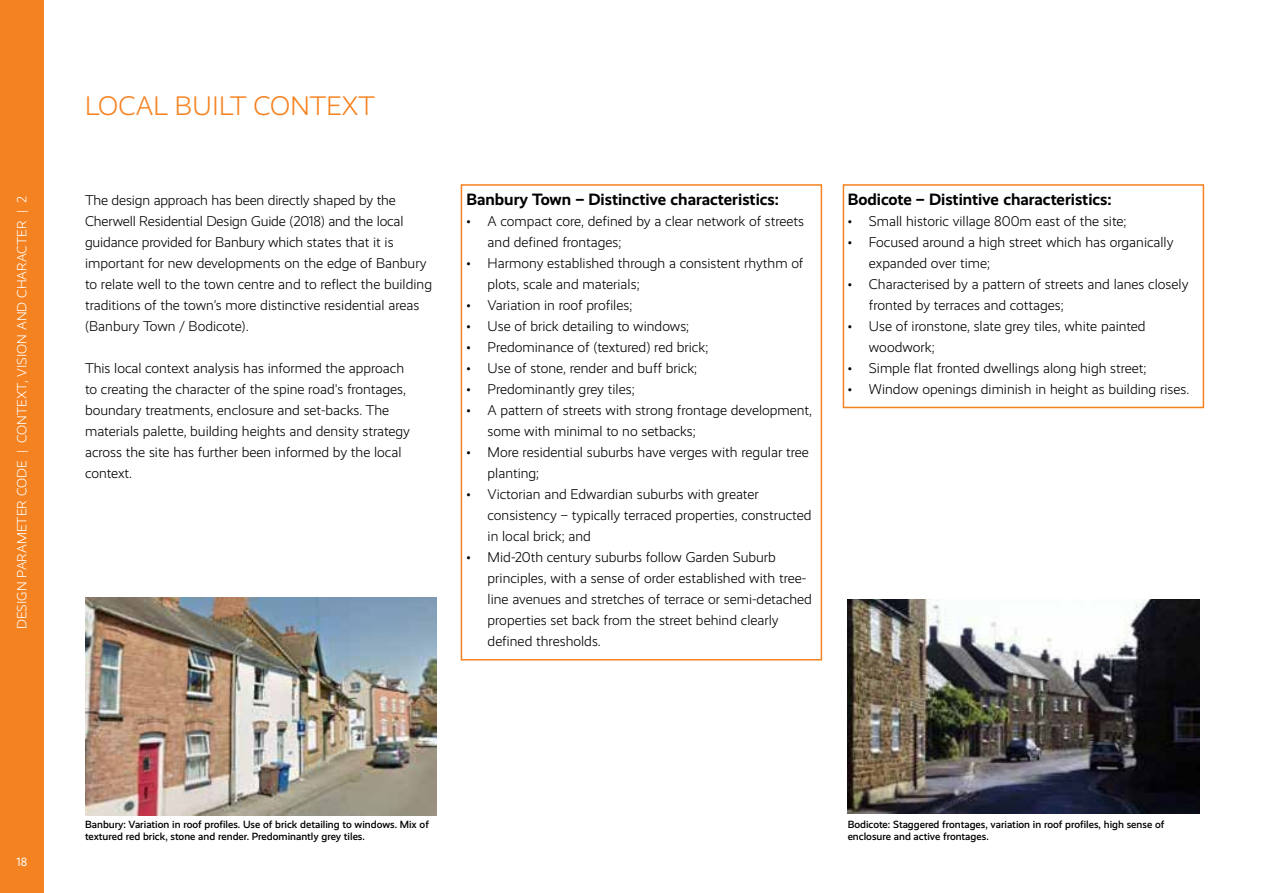
<style>
.page{position:relative;width:1263px;height:893px;background:#fff}
.page>*{position:absolute;margin:0;border:0;box-sizing:border-box;transform-origin:0 0}
.t1{font:300 27px "Realist";letter-spacing:.01em;color:#f58220}
.t2{font:700 16.5px "Realist";color:#000}
.t3{font:300 14.25px/21px "Realist";color:#000}
.t4{font:300 13.5px "Realist";letter-spacing:.01em;color:#fff}
.t5{font:12px "Realist";color:#fff}
.t6{font:500 10.5px/12.6px "Realist";color:#000}
</style>
<div class="page">
<img style="left:848px;top:599px;width:351px;height:214px">
<img style="left:85px;top:597px;width:352px;height:218px">
<div style="left:461px;top:184px;width:361px;height:476px;border:2px solid #f58220"></div>
<div style="left:843px;top:184px;width:361px;height:224px;border:2px solid #f58220"></div>
<div style="left:0;top:0;width:44px;height:893px;background:#f58220"></div>
<p class="t4" style="left:14px;top:629px;width:435px;rotate:-90deg">DESIGN PARAMETER CODE | CONTEXT, VISION AND CHARACTER | 2</p>
<h1 class="t1" style="left:85px;top:91px;width:291px">LOCAL BUILT CONTEXT</h1>
<p class="t3" style="left:85px;top:190px;width:349px">The design approach has been directly shaped by the Cherwell Residential Design Guide (2018) and the local guidance provided for Banbury which states that it is important for new developments on the edge of Banbury to relate well to the town centre and to reflect the building traditions of the town’s more distinctive residential areas (Banbury Town / Bodicote).</p>
<p class="t3" style="left:85px;top:358px;width:326px">This local context analysis has informed the approach to creating the character of the spine road's frontages, boundary treatments, enclosure and set-backs. The materials palette, building heights and density strategy across the site has further been informed by the local context.</p>
<p class="t2" style="left:466px;top:190px;width:314px">Banbury Town – Distinctive characteristics:</p>
<p class="t3" style="left:488px;top:211px;width:318px;text-indent:-21px">• A compact core, defined by a clear network of streets and defined frontages;</p>
<p class="t3" style="left:488px;top:253px;width:317px;text-indent:-21px">• Harmony established through a consistent rhythm of plots, scale and materials;</p>
<p class="t3" style="left:466px;top:295px;width:167px">• Variation in roof profiles;</p>
<p class="t3" style="left:466px;top:316px;width:224px">• Use of brick detailing to windows;</p>
<p class="t3" style="left:466px;top:337px;width:243px">• Predominance of (textured) red brick;</p>
<p class="t3" style="left:466px;top:358px;width:232px">• Use of stone, render and buff brick;</p>
<p class="t3" style="left:466px;top:379px;width:170px">• Predominantly grey tiles;</p>
<p class="t3" style="left:488px;top:400px;width:326px;text-indent:-21px">• A pattern of streets with strong frontage development, some with minimal to no setbacks;</p>
<p class="t3" style="left:488px;top:442px;width:323px;text-indent:-21px">• More residential suburbs have verges with regular tree planting;</p>
<p class="t3" style="left:488px;top:484px;width:325px;text-indent:-21px">• Victorian and Edwardian suburbs with greater consistency – typically terraced properties, constructed in local brick; and</p>
<p class="t3" style="left:488px;top:547px;width:326px;text-indent:-21px">• Mid-20th century suburbs follow Garden Suburb principles, with a sense of order established with tree&shy;line avenues and stretches of terrace or semi-detached properties set back from the street behind clearly defined thresholds.</p>
<p class="t2" style="left:848px;top:190px;width:266px">Bodicote – Distintive characteristics:</p>
<p class="t3" style="left:848px;top:211px;width:280px">• Small historic village 800m east of the site;</p>
<p class="t3" style="left:869px;top:232px;width:306px;text-indent:-21px">• Focused around a high street which has organically expanded over time;</p>
<p class="t3" style="left:869px;top:274px;width:321px;text-indent:-21px">• Characterised by a pattern of streets and lanes closely fronted by terraces and cottages;</p>
<p class="t3" style="left:869px;top:316px;width:278px;text-indent:-21px">• Use of ironstone, slate grey tiles, white painted woodwork;</p>
<p class="t3" style="left:848px;top:358px;width:300px">• Simple flat fronted dwellings along high street;</p>
<p class="t3" style="left:848px;top:379px;width:343px">• Window openings diminish in height as building rises.</p>
<p class="t5" style="left:17px;top:855px;width:12px">18</p>
<p class="t6" style="left:85px;top:818px;width:345px">Banbury: Variation in roof profiles. Use of brick detailing to windows. Mix of textured red brick, stone and render. Predominantly grey tiles.</p>
<p class="t6" style="left:848px;top:818px;width:318px">Bodicote: Staggered frontages, variation in roof profiles, high sense of enclosure and active frontages.</p>
</div>
